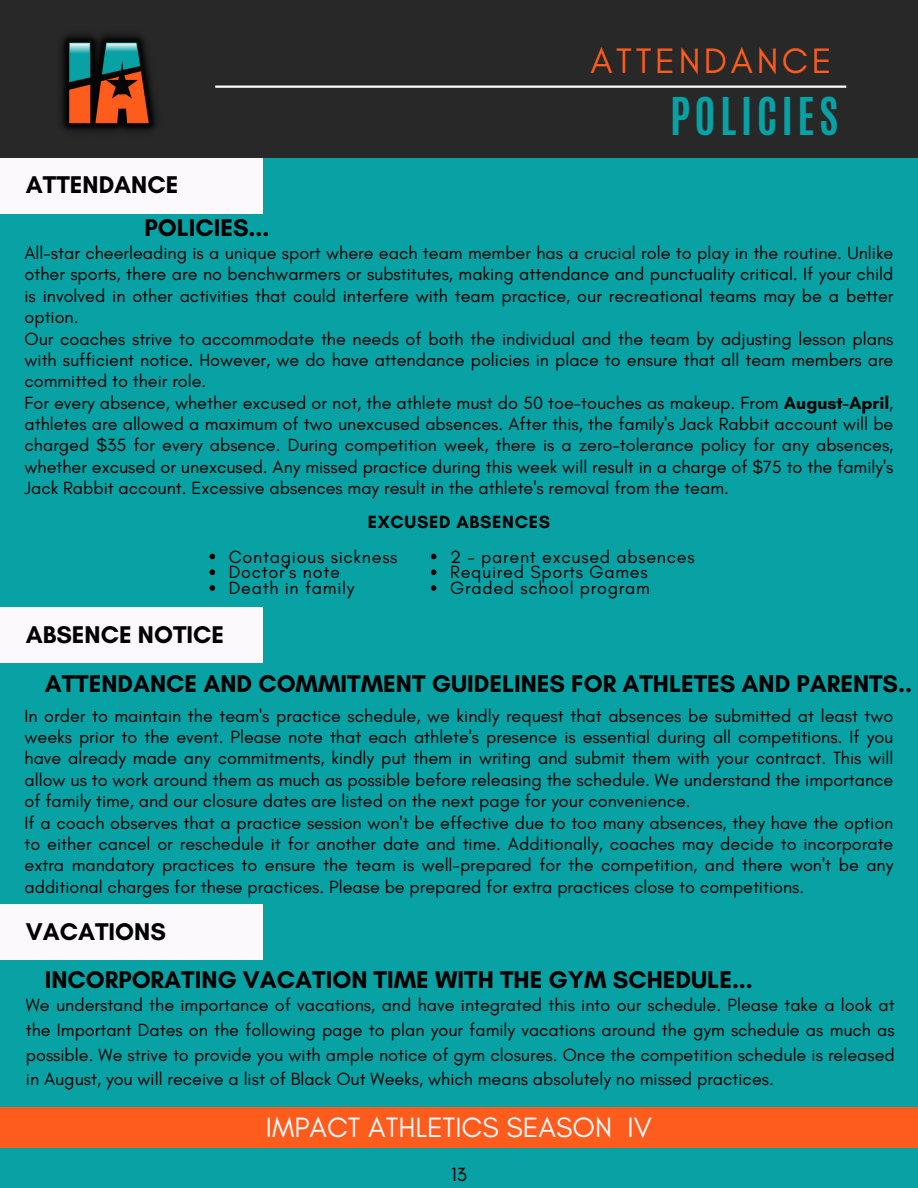
<style>
.page{position:relative;width:918px;height:1188px;background:#08a1a4}
.page>*{position:absolute;margin:0;border:0;box-sizing:border-box;transform-origin:0 0}
.t1{font:700 43.5px "Antonio";letter-spacing:.1em;color:#08a1a4}
.t2{font:36px "Glacial Indifference";letter-spacing:.1em;color:#fe5c1d}
.t3{font:28.5px "Glacial Indifference";color:#fcf9fd}
.t4{font:700 24.6px "Glacial Indifference";color:#000}
.t5{font:19.35px "Glacial Indifference";color:#000}
.t6{font:18px/21.3px "Glacial Indifference";color:#000;text-align:justify}
.t7{font:18px "Glacial Indifference";letter-spacing:.04em;color:#000}
.t8{font:700 18px "Glacial Indifference";letter-spacing:.04em;color:#000}
.s1{font-weight:700}
</style>
<div class="page">
<div style="left:0;top:0;width:918px;height:158px;background:#282829"></div>
<hr style="left:215px;top:86px;width:631px;height:2px;background:#fff">
<img style="left:62px;top:35px;width:94px;height:96px">
<div style="left:0;top:158px;width:263px;height:55px;background:#fcf9fd"></div>
<div style="left:0;top:607px;width:263px;height:56px;background:#fcf9fd"></div>
<div style="left:0;top:904px;width:263px;height:55px;background:#fcf9fd"></div>
<svg style="left:209px;top:554px;width:6px;height:5px"></svg>
<svg style="left:209px;top:569px;width:6px;height:6px"></svg>
<svg style="left:209px;top:585px;width:6px;height:6px"></svg>
<svg style="left:431px;top:554px;width:5px;height:5px"></svg>
<svg style="left:431px;top:569px;width:5px;height:6px"></svg>
<svg style="left:431px;top:585px;width:5px;height:6px"></svg>
<div style="left:0;top:1107px;width:918px;height:40px;background:#fe5c1d"></div>
<h1 class="t2" style="left:590px;top:38px;width:243px">ATTENDANCE</h1>
<h2 class="t1" style="left:670px;top:85px;width:170px">POLICIES</h2>
<h4 class="t4" style="left:26px;top:170px;width:154px">ATTENDANCE</h4>
<h4 class="t4" style="left:145px;top:212px;width:126px">POLICIES...</h4>
<p class="t6" style="left:25px;top:242px;width:870px">All-star cheerleading is a unique sport where each team member has a crucial role to play in the routine. Unlike other sports, there are no benchwarmers or substitutes, making attendance and punctuality critical. If your child is involved in other activities that could interfere with team practice, our recreational teams may be a better option.</p>
<p class="t6" style="left:25px;top:328px;width:870px">Our coaches strive to accommodate the needs of both the individual and the team by adjusting lesson plans with sufficient notice. However, we do have attendance policies in place to ensure that all team members are committed to their role.</p>
<p class="t6" style="left:25px;top:392px;width:870px">For every absence, whether excused or not, the athlete must do 50 toe-touches as makeup. From <span class="s1">August-April</span>, athletes are allowed a maximum of two unexcused absences. After this, the family's Jack Rabbit account will be charged $35 for every absence. During competition week, there is a zero-tolerance policy for any absences, whether excused or unexcused. Any missed practice during this week will result in a charge of $75 to the family's Jack Rabbit account. Excessive absences may result in the athlete's removal from the team.</p>
<p class="t8" style="left:368px;top:511px;width:184px">EXCUSED ABSENCES</p>
<h4 class="t7" style="left:229px;top:546px;width:170px">Contagious sickness</h4>
<h4 class="t7" style="left:229px;top:561px;width:113px">Doctor's note</h4>
<p class="t7" style="left:229px;top:577px;width:127px">Death in family</p>
<p class="t4" style="left:26px;top:619px;width:200px">ABSENCE NOTICE</p>
<p class="t7" style="left:450px;top:546px;width:246px">2 - parent excused absences</p>
<h4 class="t7" style="left:450px;top:561px;width:199px">Required Sports Games</h4>
<h4 class="t7" style="left:450px;top:577px;width:201px">Graded school program</h4>
<h5 class="t4" style="left:45px;top:668px;width:869px">ATTENDANCE AND COMMITMENT GUIDELINES FOR ATHLETES AND PARENTS..</h5>
<p class="t6" style="left:25px;top:705px;width:870px">In order to maintain the team's practice schedule, we kindly request that absences be submitted at least two weeks prior to the event. Please note that each athlete's presence is essential during all competitions. If you have already made any commitments, kindly put them in writing and submit them with your contract. This will allow us to work around them as much as possible before releasing the schedule. We understand the importance of family time, and our closure dates are listed on the next page for your convenience.</p>
<p class="t6" style="left:25px;top:812px;width:870px">If a coach observes that a practice session won't be effective due to too many absences, they have the option to either cancel or reschedule it for another date and time. Additionally, coaches may decide to incorporate extra mandatory practices to ensure the team is well-prepared for the competition, and there won't be any additional charges for these practices. Please be prepared for extra practices close to competitions.</p>
<p class="t4" style="left:26px;top:916px;width:142px">VACATIONS</p>
<p class="t4" style="left:45px;top:965px;width:709px">INCORPORATING VACATION TIME WITH THE GYM SCHEDULE...</p>
<p class="t6" style="left:26px;top:993px;width:870px;line-height:24.8px">We understand the importance of vacations, and have integrated this into our schedule. Please take a look at the Important Dates on the following page to plan your family vacations around the gym schedule as much as possible. We strive to provide you with ample notice of gym closures. Once the competition schedule is released in August, you will receive a list of Black Out Weeks, which means absolutely no missed practices.</p>
<p class="t3" style="left:266px;top:1109px;width:388px">IMPACT ATHLETICS SEASON IV</p>
<h3 class="t5" style="left:451px;top:1163px;width:17px">13</h3>
</div>
